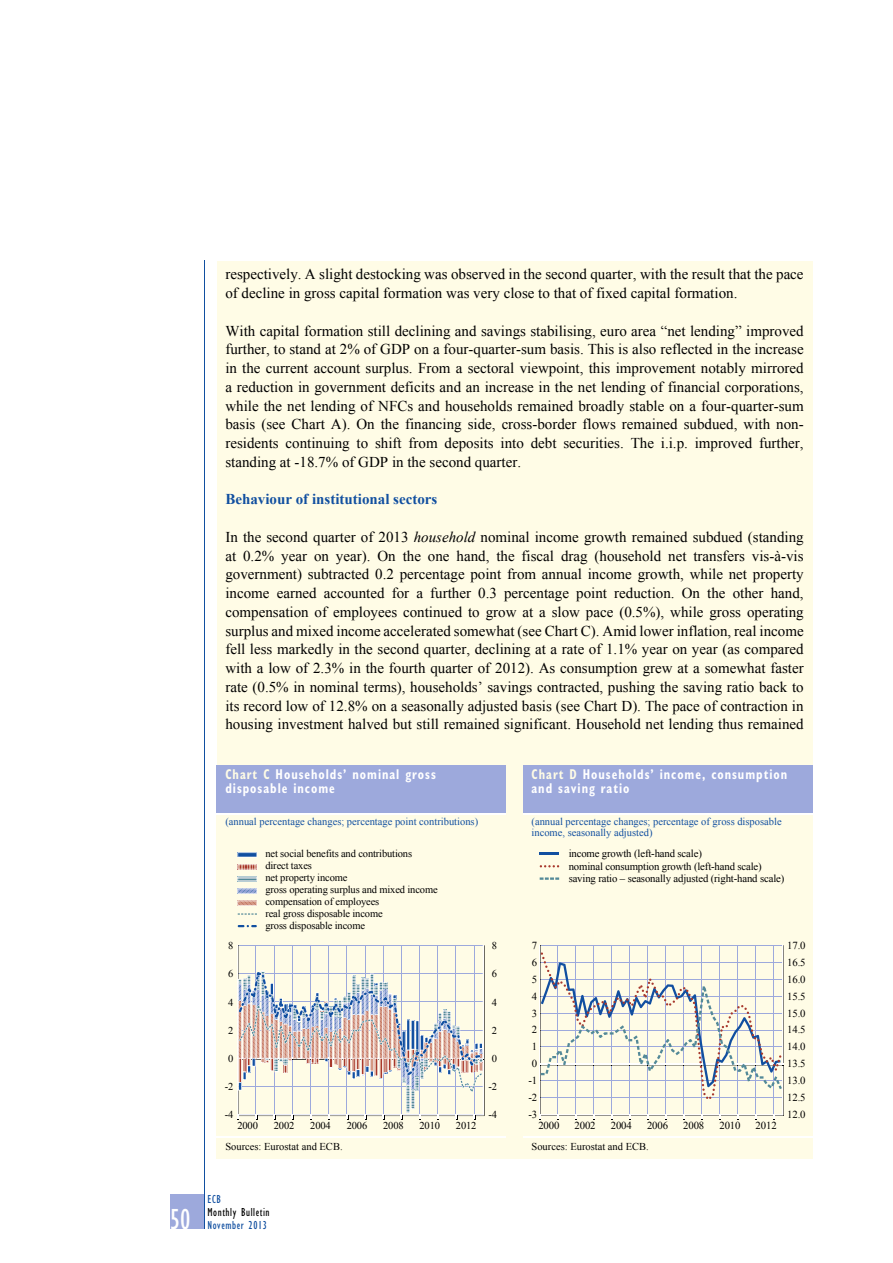
<style>
.page{position:relative;width:893px;height:1263px;background:#fff}
.page>*{position:absolute;margin:0;border:0;box-sizing:border-box;transform-origin:0 0}
.t1{font:condensed 30px "Gill Sans Myriad";color:#fff;scale:.95 1}
.t2{font:15px/18.8px "Times New Roman WGL";color:#000;text-align:justify}
.t3{font:700 15px "Times New Roman WGL";color:#114fa0}
.t4{font:700 condensed 14.25px/13.5px "Gill Sans Myriad";letter-spacing:.08em;color:#fff;scale:.85 1}
.t5{font:condensed 12px "Gill Sans Myriad";letter-spacing:.05em;color:#114fa0;scale:.95 1}
.t6{font:condensed 12px "Gill Sans Myriad";letter-spacing:.05em;color:#000;scale:.95 1}
.t7{font:10.8px/12.3px "Times New Roman WGL";letter-spacing:-.015em;color:#000}
.t8{font:10.5px/12px "Times New Roman WGL";letter-spacing:-.015em;color:#000}
.t9{font:10.5px/10.5px "Times New Roman WGL";color:#114fa0}
.s1{font-style:italic}
.s2{color:#fffce6}
</style>
<div class="page">
<div style="left:170px;top:1195px;width:34px;height:34px;background:#9da9dc"></div>
<hr style="left:204px;top:261px;width:1px;height:968px;background:#114fa0">
<div style="left:217px;top:261px;width:595px;height:897px;background:#fffce6"></div>
<div style="left:217px;top:765px;width:289px;height:49px;background:#9da9dc"></div>
<hr style="left:217px;top:813px;width:289px;height:2px;background:#fff">
<hr style="left:217px;top:1136px;width:289px;height:1px;background:#fff">
<svg style="left:238px;top:913px;width:19px;height:2px"></svg>
<svg style="left:238px;top:925px;width:19px;height:2px"></svg>
<svg style="left:237px;top:852px;width:20px;height:5px"></svg>
<svg style="left:237px;top:864px;width:20px;height:5px"></svg>
<svg style="left:237px;top:876px;width:20px;height:5px"></svg>
<svg style="left:237px;top:888px;width:20px;height:6px"></svg>
<svg style="left:237px;top:900px;width:20px;height:6px"></svg>
<svg style="left:237px;top:945px;width:248px;height:175px"></svg>
<div style="left:523px;top:765px;width:289px;height:49px;background:#9da9dc"></div>
<hr style="left:523px;top:813px;width:289px;height:2px;background:#fff">
<hr style="left:523px;top:1136px;width:289px;height:1px;background:#fff">
<svg style="left:539px;top:945px;width:245px;height:175px"></svg>
<svg style="left:540px;top:853px;width:19px;height:2px"></svg>
<svg style="left:540px;top:877px;width:19px;height:3px"></svg>
<svg style="left:540px;top:865px;width:19px;height:2px"></svg>
<h1 class="t1" style="left:170px;top:1201px;width:23px">50</h1>
<p class="t2" style="left:225px;top:265px;width:580px">respectively. A slight destocking was observed in the second quarter, with the result that the pace of decline in gross capital formation was very close to that of fixed capital formation.</p>
<p class="t2" style="left:225px;top:321px;width:580px">With capital formation still declining and savings stabilising, euro area “net lending” improved further, to stand at 2% of GDP on a four-quarter-sum basis. This is also reflected in the increase in the current account surplus. From a sectoral viewpoint, this improvement notably mirrored a reduction in government deficits and an increase in the net lending of financial corporations, while the net lending of NFCs and households remained broadly stable on a four-quarter-sum basis (see Chart A). On the financing side, cross-border flows remained subdued, with non&shy;residents continuing to shift from deposits into debt securities. The i.i.p. improved further, standing at -18.7% of GDP in the second quarter.</p>
<p class="t3" style="left:225px;top:489px;width:214px">Behaviour of institutional sectors</p>
<p class="t2" style="left:225px;top:527px;width:580px">In the second quarter of 2013 <span class="s1">household</span> nominal income growth remained subdued (standing at 0.2% year on year). On the one hand, the fiscal drag (household net transfers vis-à-vis government) subtracted 0.2 percentage point from annual income growth, while net property income earned accounted for a further 0.3 percentage point reduction. On the other hand, compensation of employees continued to grow at a slow pace (0.5%), while gross operating surplus and mixed income accelerated somewhat (see Chart C). Amid lower inflation, real income fell less markedly in the second quarter, declining at a rate of 1.1% year on year (as compared with a low of 2.3% in the fourth quarter of 2012). As consumption grew at a somewhat faster rate (0.5% in nominal terms), households’ savings contracted, pushing the saving ratio back to its record low of 12.8% on a seasonally adjusted basis (see Chart D). The pace of contraction in housing investment halved but still remained significant. Household net lending thus remained</p>
<p class="t4" style="left:225px;top:768px;width:249px"><span class="s2">Chart C</span> households’ nominal gross disposable income</p>
<p class="t9" style="left:225px;top:816px;width:254px">(annual percentage changes; percentage point contributions)</p>
<p class="t4" style="left:531px;top:768px;width:302px"><span class="s2">Chart d</span> households’ income, consumption and saving ratio</p>
<p class="t9" style="left:531px;top:816px;width:252px">(annual percentage changes; percentage of gross disposable income, seasonally adjusted)</p>
<p class="t8" style="left:265px;top:847px;width:174px">net social benefits and contributions direct taxes<br>net property income<br>gross operating surplus and mixed income compensation of employees<br>real gross disposable income<br>gross disposable income</p>
<p class="t7" style="left:569px;top:847px;width:217px">income growth (left-hand scale)<br>nominal consumption growth (left-hand scale) saving ratio – seasonally adjusted (right-hand scale)</p>
<p class="t8" style="left:228px;top:939px;width:7px">8</p>
<p class="t8" style="left:492px;top:939px;width:7px">8</p>
<p class="t7" style="left:532px;top:939px;width:7px">7</p>
<p class="t7" style="left:787px;top:939px;width:20px">17.0</p>
<p class="t7" style="left:532px;top:956px;width:7px">6</p>
<p class="t7" style="left:787px;top:956px;width:20px">16.5</p>
<p class="t8" style="left:228px;top:968px;width:7px">6</p>
<p class="t8" style="left:492px;top:968px;width:7px">6</p>
<p class="t7" style="left:532px;top:973px;width:7px">5</p>
<p class="t7" style="left:787px;top:973px;width:20px">16.0</p>
<p class="t8" style="left:228px;top:996px;width:7px">4</p>
<p class="t8" style="left:492px;top:996px;width:7px">4</p>
<p class="t7" style="left:532px;top:990px;width:7px">4</p>
<p class="t7" style="left:787px;top:990px;width:20px">15.5</p>
<p class="t7" style="left:532px;top:1007px;width:7px">3</p>
<p class="t7" style="left:787px;top:1007px;width:20px">15.0</p>
<p class="t8" style="left:228px;top:1024px;width:7px">2</p>
<p class="t8" style="left:492px;top:1024px;width:7px">2</p>
<p class="t7" style="left:532px;top:1023px;width:7px">2</p>
<p class="t7" style="left:787px;top:1023px;width:20px">14.5</p>
<p class="t7" style="left:532px;top:1040px;width:7px">1</p>
<p class="t7" style="left:787px;top:1040px;width:20px">14.0</p>
<p class="t8" style="left:228px;top:1052px;width:7px">0</p>
<p class="t8" style="left:492px;top:1052px;width:7px">0</p>
<p class="t7" style="left:532px;top:1057px;width:7px">0</p>
<p class="t7" style="left:787px;top:1057px;width:20px">13.5</p>
<p class="t8" style="left:225px;top:1080px;width:10px">-2</p>
<p class="t8" style="left:488px;top:1080px;width:10px">-2</p>
<p class="t7" style="left:528px;top:1074px;width:10px">-1</p>
<p class="t7" style="left:787px;top:1074px;width:20px">13.0</p>
<p class="t7" style="left:528px;top:1091px;width:10px">-2</p>
<p class="t7" style="left:787px;top:1091px;width:20px">12.5</p>
<p class="t8" style="left:225px;top:1108px;width:10px">-4</p>
<p class="t8" style="left:488px;top:1108px;width:10px">-4</p>
<p class="t7" style="left:528px;top:1108px;width:10px">-3</p>
<p class="t7" style="left:787px;top:1108px;width:20px">12.0</p>
<p class="t8" style="left:237px;top:1119px;width:22px">2000</p>
<p class="t8" style="left:274px;top:1119px;width:22px">2002</p>
<p class="t8" style="left:310px;top:1119px;width:22px">2004</p>
<p class="t8" style="left:347px;top:1119px;width:22px">2006</p>
<p class="t8" style="left:383px;top:1119px;width:22px">2008</p>
<p class="t8" style="left:419px;top:1119px;width:22px">2010</p>
<p class="t8" style="left:456px;top:1119px;width:22px">2012</p>
<p class="t7" style="left:538px;top:1119px;width:23px">2000</p>
<p class="t7" style="left:575px;top:1119px;width:23px">2002</p>
<p class="t7" style="left:611px;top:1119px;width:23px">2004</p>
<p class="t7" style="left:647px;top:1119px;width:23px">2006</p>
<p class="t7" style="left:683px;top:1119px;width:23px">2008</p>
<p class="t7" style="left:719px;top:1119px;width:23px">2010</p>
<p class="t7" style="left:756px;top:1119px;width:23px">2012</p>
<p class="t8" style="left:225px;top:1140px;width:119px">Sources: Eurostat and ECB.</p>
<p class="t8" style="left:531px;top:1140px;width:119px">Sources: Eurostat and ECB.</p>
<p class="t5" style="left:207px;top:1191px;width:16px">ECB</p>
<p class="t6" style="left:207px;top:1205px;width:67px">Monthly Bulletin</p>
<p class="t5" style="left:207px;top:1218px;width:64px">November 2013</p>
</div>
